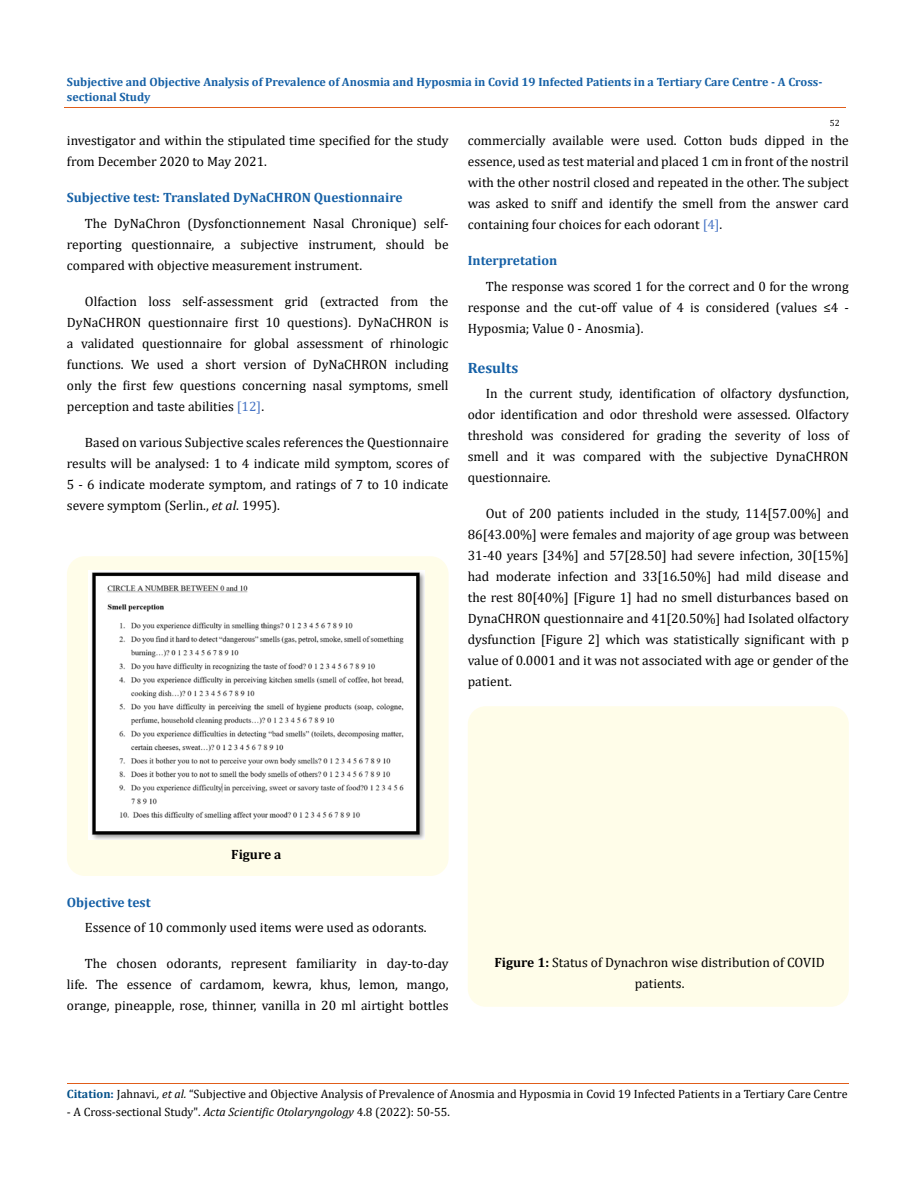
<style>
.page{position:relative;width:917px;height:1188px;background:#fff}
.page>*{position:absolute;margin:0;border:0;box-sizing:border-box;transform-origin:0 0}
.t1{font:700 15px "Cambria";color:#1560a6}
.t2{font:13.5px/21px "Cambria";color:#000;text-align:justify}
.t3{font:700 13.5px "Cambria";color:#1560a6}
.t4{font:700 13.5px "Cambria";color:#000}
.t5{font:12px "Cambria";color:#000}
.t6{font:700 12px/15px "Cambria";color:#1560a6}
.t7{font:9px "Cambria";color:#000}
.s1{color:#4472c4}
.s2{font-style:italic}
.s3{font-weight:700}
.s4{font-weight:700;color:#035089}
</style>
<div class="page">
<div style="left:67px;top:556px;width:381px;height:320px;background:#fffde9;border-radius:18px"></div>
<img style="left:89px;top:570px;width:335px;height:270px">
<div style="left:468px;top:706px;width:380px;height:301px;background:#fffde9;border-radius:18px"></div>
<hr style="left:64px;top:108px;width:781px;height:1px;background:#e05d1a">
<hr style="left:67px;top:1083px;width:781px;height:1px;background:#e05d1a">
<p class="t6" style="left:67px;top:74px;width:757px">Subjective and Objective Analysis of Prevalence of Anosmia and Hyposmia in Covid 19 Infected Patients in a Tertiary Care Centre - A Cross&shy;sectional Study</p>
<p class="t7" style="left:829px;top:118px;width:11px">52</p>
<p class="t2" style="left:67px;top:130px;width:383px">investigator and within the stipulated time specified for the study from December 2020 to May 2021.</p>
<p class="t3" style="left:67px;top:188px;width:337px">Subjective test: Translated DyNaCHRON Questionnaire</p>
<p class="t2" style="left:67px;top:213px;width:383px;text-indent:18px">The DyNaChron (Dysfonctionnement Nasal Chronique) self&shy;reporting questionnaire, a subjective instrument, should be compared with objective measurement instrument.</p>
<p class="t2" style="left:67px;top:291px;width:383px;text-indent:18px">Olfaction loss self-assessment grid (extracted from the DyNaCHRON questionnaire first 10 questions). DyNaCHRON is a validated questionnaire for global assessment of rhinologic functions. We used a short version of DyNaCHRON including only the first few questions concerning nasal symptoms, smell perception and taste abilities <span class="s1">[12]</span>.</p>
<p class="t2" style="left:67px;top:432px;width:383px;text-indent:18px">Based on various Subjective scales references the Questionnaire results will be analysed: 1 to 4 indicate mild symptom, scores of 5 - 6 indicate moderate symptom, and ratings of 7 to 10 indicate severe symptom (Serlin., <span class="s2">et al</span>. 1995).</p>
<p class="t2" style="left:468px;top:130px;width:382px">commercially available were used. Cotton buds dipped in the essence, used as test material and placed 1 cm in front of the nostril with the other nostril closed and repeated in the other. The subject was asked to sniff and identify the smell from the answer card containing four choices for each odorant <span class="s1">[4]</span>.</p>
<p class="t3" style="left:468px;top:251px;width:91px">Interpretation</p>
<p class="t2" style="left:468px;top:276px;width:382px;text-indent:18px">The response was scored 1 for the correct and 0 for the wrong response and the cut-off value of 4 is considered (values ≤4 - Hyposmia; Value 0 - Anosmia).</p>
<p class="t1" style="left:468px;top:357px;width:52px">Results</p>
<p class="t2" style="left:468px;top:383px;width:382px;text-indent:18px">In the current study, identification of olfactory dysfunction, odor identification and odor threshold were assessed. Olfactory threshold was considered for grading the severity of loss of smell and it was compared with the subjective DynaCHRON questionnaire.</p>
<p class="t2" style="left:468px;top:503px;width:382px;text-indent:18px">Out of 200 patients included in the study, 114[57.00%] and 86[43.00%] were females and majority of age group was between 31-40 years [34%] and 57[28.50] had severe infection, 30[15%] had moderate infection and 33[16.50%] had mild disease and the rest 80[40%] [Figure 1] had no smell disturbances based on DynaCHRON questionnaire and 41[20.50%] had Isolated olfactory dysfunction [Figure 2] which was statistically significant with p value of 0.0001 and it was not associated with age or gender of the patient.</p>
<p class="t4" style="left:231px;top:845px;width:52px">Figure a</p>
<p class="t3" style="left:67px;top:893px;width:85px">Objective test</p>
<p class="t2" style="left:85px;top:917px;width:343px">Essence of 10 commonly used items were used as odorants.</p>
<p class="t2" style="left:67px;top:953px;width:383px;text-indent:18px">The chosen odorants, represent familiarity in day-to-day life. The essence of cardamom, kewra, khus, lemon, mango, orange, pineapple, rose, thinner, vanilla in 20 ml airtight bottles</p>
<p class="t2" style="left:494px;top:952px;width:332px;text-align:center"><span class="s3">Figure 1:</span> Status of Dynachron wise distribution of COVID patients.</p>
<p class="t5" style="left:67px;top:1087px;width:782px"><span class="s4">Citation:</span> Jahnavi<span class="s2">., et al.</span> “Subjective and Objective Analysis of Prevalence of Anosmia and Hyposmia in Covid 19 Infected Patients in a Tertiary Care Centre</p>
<p class="t5" style="left:67px;top:1105px;width:384px">- A Cross-sectional Study". <span class="s2">Acta Scientific Otolaryngology</span> 4.8 (2022): 50-55.</p>
</div>
